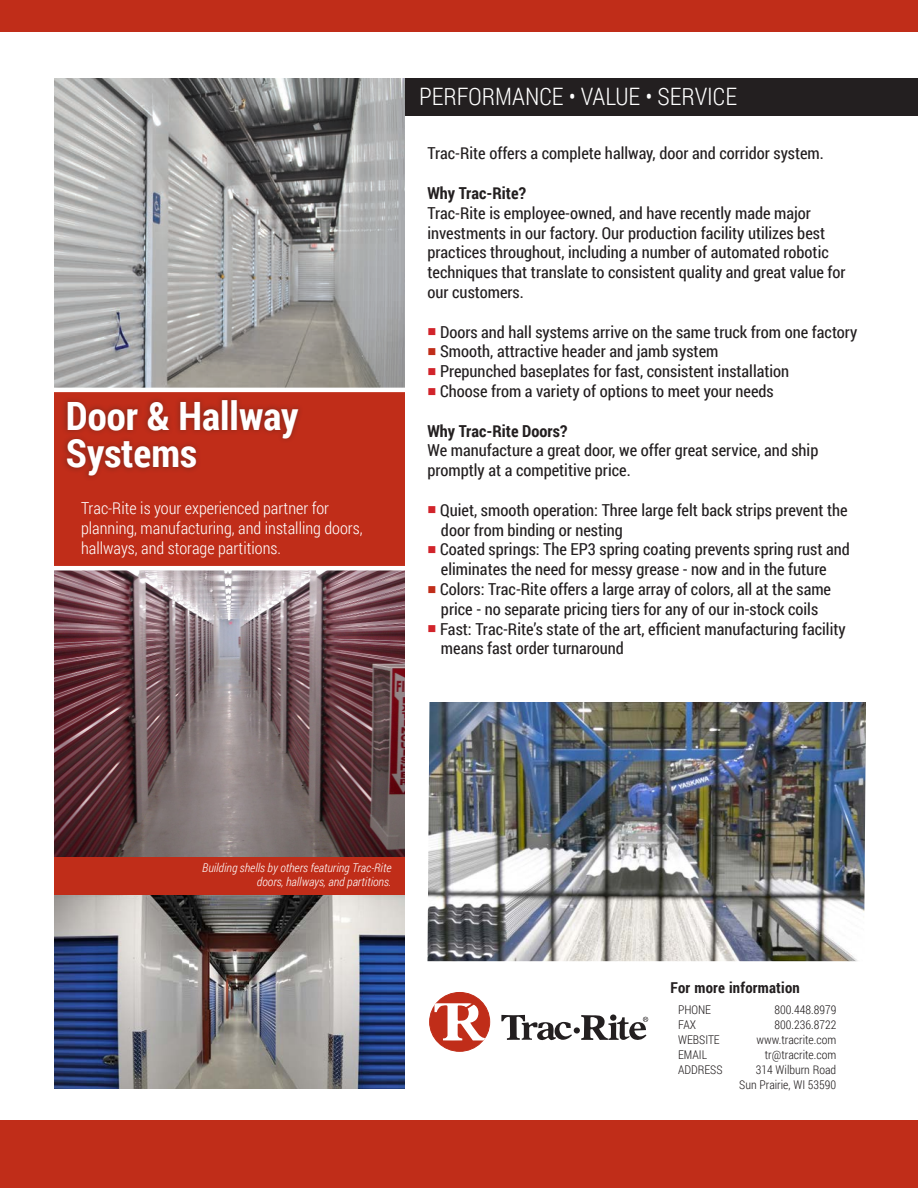
<style>
.page{position:relative;width:918px;height:1188px;background:#fff}
.page>*{position:absolute;margin:0;border:0;box-sizing:border-box;transform-origin:0 0}
.t1{font:700 39px/37.5px "Roboto Condensed";color:#fff}
.t2{font:300 24px "Roboto Condensed";color:#fff}
.t3{font:16.5px/19.8px "Roboto Condensed";color:#231f20}
.t4{font:300 16.5px/19.8px "Roboto Condensed";color:#fff}
.t5{font:700 16.5px "Roboto Condensed";color:#231f20}
.t6{font:700 15px "Roboto Condensed";letter-spacing:.015em;color:#231f20}
.t7{font:300 12px "Roboto Condensed";color:#231f20}
.t8{font:italic 300 12px "Roboto Condensed";color:#fff}
.s1{color:#d1232a}
.s2{color:#c02d19}
</style>
<div class="page">
<img style="left:54px;top:895px;width:351px;height:194px">
<img style="left:54px;top:78px;width:351px;height:310px">
<div style="left:54px;top:390px;width:351px;height:179px;background:#c02d19"></div>
<div style="left:61px;top:394px;width:243px;height:88px;background:#231f20;opacity:.34"></div>
<hr style="left:51px;top:388px;width:354px;height:4px;background:#fff">
<img style="left:54px;top:570px;width:351px;height:288px">
<div style="left:54px;top:858px;width:351px;height:37px;background:#c02d19"></div>
<hr style="left:51px;top:566px;width:354px;height:4px;background:#fff">
<img style="left:428px;top:702px;width:438px;height:259px">
<div style="left:430px;top:992px;width:60px;height:59px;background:#c02d19;border-radius:50%"></div>
<div style="left:429px;top:992px;width:61px;height:60px;border:1px solid #c02d19;border-radius:50%"></div>
<svg style="left:501px;top:1015px;width:71px;height:25px"></svg>
<svg style="left:581px;top:1015px;width:67px;height:25px"></svg>
<div style="left:574px;top:1027px;width:6px;height:7px;background:#231f20;border-radius:50%"></div>
<div style="left:610px;top:1014px;width:6px;height:7px;background:#231f20;border-radius:50%"></div>
<svg style="left:434px;top:1003px;width:51px;height:37px"></svg>
<div style="left:0;top:1120px;width:918px;height:68px;background:#c02d19"></div>
<div style="left:405px;top:78px;width:513px;height:37px;background:#231f20"></div>
<div style="left:0;top:0;width:918px;height:32px;background:#c02d19"></div>
<p class="t1" style="left:66px;top:396px;width:234px">Door &amp; Hallway<br>Systems</p>
<p class="t4" style="left:81px;top:498px;width:283px">Trac-Rite is your experienced partner for planning, manufacturing, and installing doors, hallways, and storage partitions.</p>
<p class="t2" style="left:419px;top:79px;width:320px">PERFORMANCE • VALUE • SERVICE</p>
<p class="t3" style="left:428px;top:143px;width:398px">Trac-Rite offers a complete hallway, door and corridor system.</p>
<p class="t5" style="left:428px;top:182px;width:100px">Why Trac-Rite?</p>
<p class="t3" style="left:428px;top:203px;width:420px">Trac-Rite is employee-owned, and have recently made major investments in our factory. Our production facility utilizes best practices throughout, including a number of automated robotic techniques that translate to consistent quality and great value for our customers.</p>
<p class="t3" style="left:428px;top:321px;width:431px"><span class="s1">■</span> Doors and hall systems arrive on the same truck from one factory</p>
<p class="t3" style="left:428px;top:341px;width:292px"><span class="s2">■</span> Smooth, attractive header and jamb system</p>
<p class="t3" style="left:428px;top:361px;width:363px"><span class="s1">■</span> Prepunched baseplates for fast, consistent installation</p>
<p class="t3" style="left:428px;top:381px;width:348px"><span class="s1">■</span> Choose from a variety of options to meet your needs</p>
<p class="t5" style="left:427px;top:419px;width:141px">Why Trac-Rite Doors?</p>
<p class="t3" style="left:427px;top:440px;width:392px">We manufacture a great door, we offer great service, and ship promptly at a competitive price.</p>
<p class="t3" style="left:441px;top:500px;width:408px;text-indent:-13px"><span class="s1">■</span> Quiet, smooth operation: Three large felt back strips prevent the door from binding or nesting</p>
<p class="t3" style="left:428px;top:539px;width:424px;text-align:center"><span class="s1">■</span> Coated springs: The EP3 spring coating prevents spring rust and eliminates the need for messy grease - now and in the future</p>
<p class="t3" style="left:428px;top:579px;width:405px;text-align:center"><span class="s2">■</span> Colors: Trac-Rite offers a large array of colors, all at the same price - no separate pricing tiers for any of our in-stock coils</p>
<p class="t3" style="left:441px;top:618px;width:406px;text-indent:-13px"><span class="s1">■</span> Fast: Trac-Rite’s state of the art, efficient manufacturing facility means fast order turnaround</p>
<p class="t8" style="left:202px;top:859px;width:191px">Building shells by others featuring Trac-Rite</p>
<p class="t8" style="left:257px;top:873px;width:136px">doors, hallways, and partitions.</p>
<p class="t6" style="left:671px;top:978px;width:131px">For more information</p>
<p class="t7" style="left:678px;top:1001px;width:35px">PHONE</p>
<p class="t7" style="left:775px;top:1001px;width:63px">800.448.8979</p>
<p class="t7" style="left:678px;top:1016px;width:20px">FAX</p>
<p class="t7" style="left:775px;top:1016px;width:63px">800.236.8722</p>
<p class="t7" style="left:678px;top:1031px;width:43px">WEBSITE</p>
<p class="t7" style="left:757px;top:1031px;width:81px">www.tracrite.com</p>
<p class="t7" style="left:678px;top:1046px;width:31px">EMAIL</p>
<p class="t7" style="left:765px;top:1046px;width:73px">tr@tracrite.com</p>
<p class="t7" style="left:678px;top:1061px;width:46px">ADDRESS</p>
<p class="t7" style="left:756px;top:1061px;width:82px">314 Wilburn Road</p>
<p class="t7" style="left:739px;top:1076px;width:99px">Sun Prairie, WI 53590</p>
</div>
